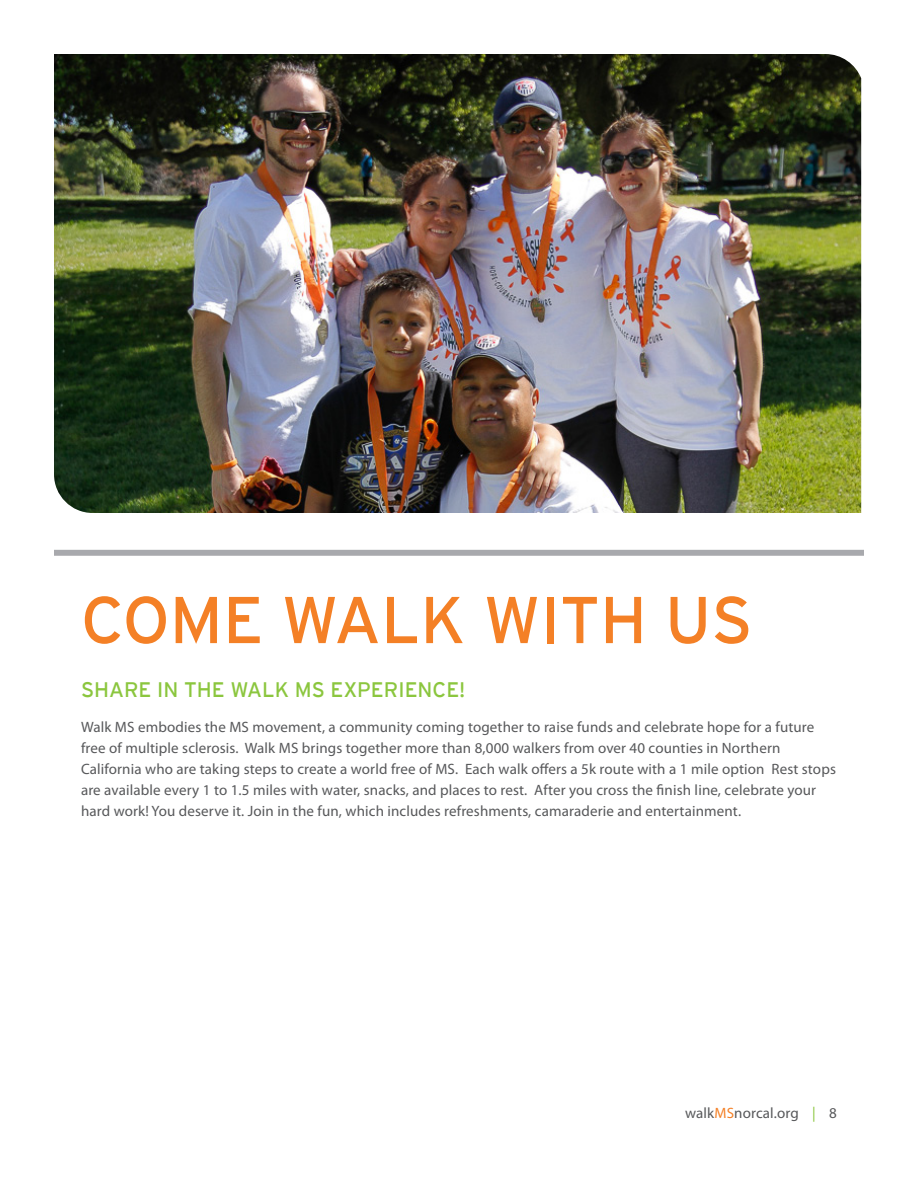
<style>
.page{position:relative;width:918px;height:1188px;background:#fff}
.page>*{position:absolute;margin:0;border:0;box-sizing:border-box;transform-origin:0 0}
.t1{font:66px "Interstate";color:#f48026}
.t2{font:21px "Interstate";color:#8bc63e}
.t3{font:15px/21px "Myriad Pro";letter-spacing:.01em;color:#57585a}
.s1{color:#f48026}
.s2{color:#8bc63e}
</style>
<div class="page">
<img style="left:54px;top:54px;width:807px;height:459px">
<div style="left:54px;top:550px;width:810px;height:6px;background:#a8a9ad"></div>
<p class="t1" style="left:81px;top:583px;width:673px">COME WALK WITH US</p>
<p class="t2" style="left:81px;top:678px;width:386px">SHARE IN THE WALK MS EXPERIENCE!</p>
<p class="t3" style="left:81px;top:716px;width:756px">Walk MS embodies the MS movement, a community coming together to raise funds and celebrate hope for a future free of multiple sclerosis. Walk MS brings together more than 8,000 walkers from over 40 counties in Northern California who are taking steps to create a world free of MS. Each walk offers a 5k route with a 1 mile option Rest stops are available every 1 to 1.5 miles with water, snacks, and places to rest. After you cross the finish line, celebrate your hard work! You deserve it. Join in the fun, which includes refreshments, camaraderie and entertainment.</p>
<p class="t3" style="left:685px;top:1102px;width:153px">walk<span class="s1">MS</span>norcal.org <span class="s2">|</span> 8</p>
</div>
